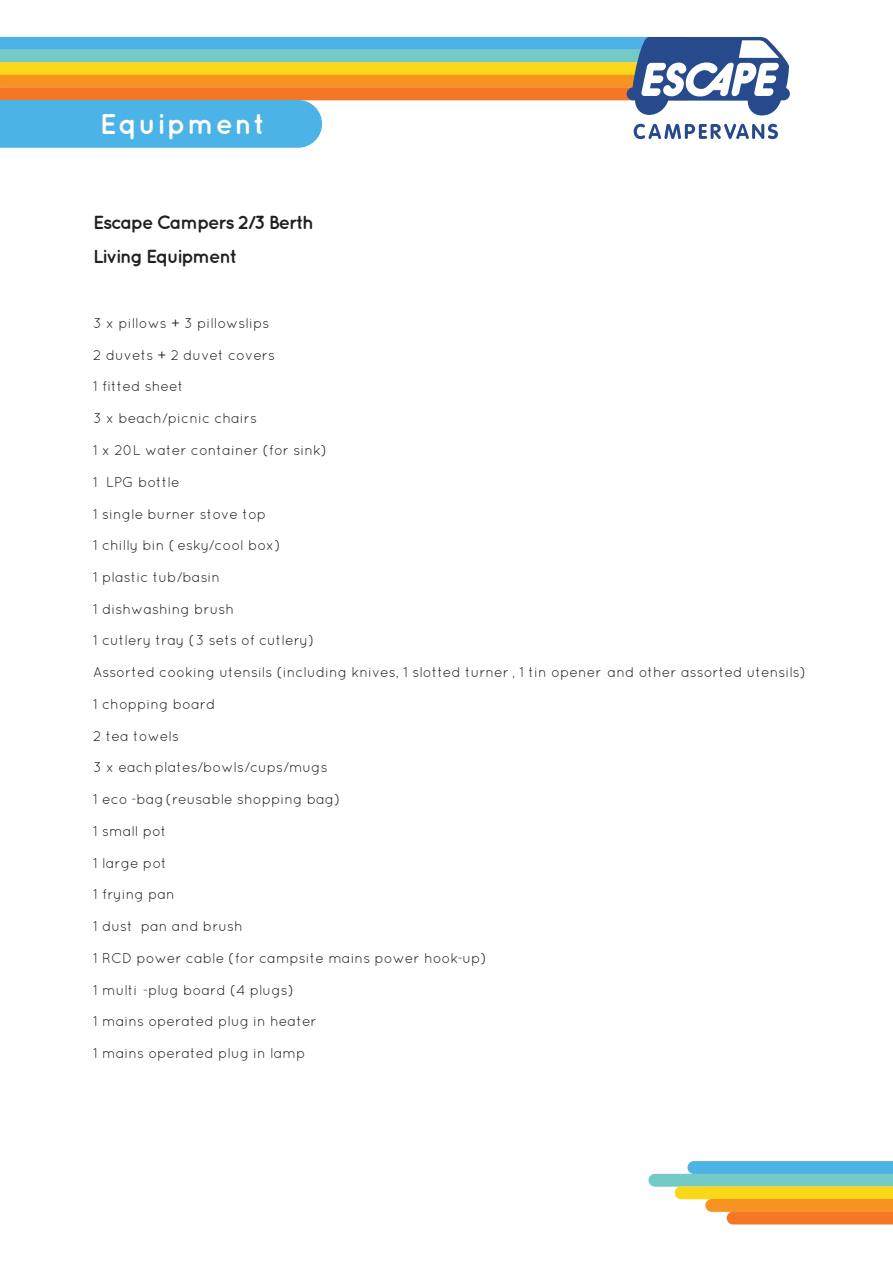
<style>
.page{position:relative;width:893px;height:1263px;background:#fff}
.page>*{position:absolute;margin:0;border:0;box-sizing:border-box;transform-origin:0 0}
.t1{font:700 28.5px "Quicksand";letter-spacing:.05em;color:#fff}
.t2{font:700 18.9px/34.7px "Quicksand";letter-spacing:-.07em;color:#231f20}
.t3{font:14.1px "Quicksand";color:#231f20}
</style>
<div class="page">
<svg style="left:648px;top:1161px;width:245px;height:63px"></svg>
<svg style="left:0;top:37px;width:790px;height:111px"></svg>
<h1 class="t1" style="left:100px;top:106px;width:166px">Equipment</h1>
<h2 class="t2" style="left:93px;top:204px;width:222px">Escape Campers 2/3 Berth<br>Living Equipment</h2>
<p class="t3" style="left:93px;top:315px;width:178px">3 x pillows + 3 pillowslips</p>
<p class="t3" style="left:93px;top:347px;width:183px">2 duvets + 2 duvet covers</p>
<p class="t3" style="left:93px;top:378px;width:92px">1 fitted sheet</p>
<p class="t3" style="left:93px;top:410px;width:165px">3 x beach/picnic chairs</p>
<p class="t3" style="left:93px;top:442px;width:235px">1 x 20L water container (for sink)</p>
<p class="t3" style="left:93px;top:474px;width:88px">1 LPG bottle</p>
<p class="t3" style="left:93px;top:505px;width:175px">1 single burner stove top</p>
<p class="t3" style="left:93px;top:537px;width:189px">1 chilly bin ( esky/cool box)</p>
<p class="t3" style="left:93px;top:569px;width:129px">1 plastic tub/basin</p>
<p class="t3" style="left:93px;top:601px;width:142px">1 dishwashing brush</p>
<p class="t3" style="left:93px;top:632px;width:223px">1 cutlery tray (3 sets of cutlery)</p>
<p class="t3" style="left:93px;top:664px;width:714px">Assorted cooking utensils (including knives, 1 slotted turner , 1 tin opener and other assorted utensils)</p>
<p class="t3" style="left:93px;top:696px;width:124px">1 chopping board</p>
<p class="t3" style="left:93px;top:728px;width:87px">2 tea towels</p>
<p class="t3" style="left:93px;top:759px;width:236px">3 x each plates/bowls/cups/mugs</p>
<p class="t3" style="left:93px;top:791px;width:249px">1 eco -bag(reusable shopping bag)</p>
<p class="t3" style="left:93px;top:823px;width:75px">1 small pot</p>
<p class="t3" style="left:93px;top:854px;width:75px">1 large pot</p>
<p class="t3" style="left:93px;top:886px;width:83px">1 frying pan</p>
<p class="t3" style="left:93px;top:918px;width:151px">1 dust pan and brush</p>
<p class="t3" style="left:93px;top:950px;width:395px">1 RCD power cable (for campsite mains power hook-up)</p>
<p class="t3" style="left:93px;top:981px;width:202px">1 multi -plug board (4 plugs)</p>
<p class="t3" style="left:93px;top:1013px;width:225px">1 mains operated plug in heater</p>
<p class="t3" style="left:93px;top:1045px;width:214px">1 mains operated plug in lamp</p>
</div>
